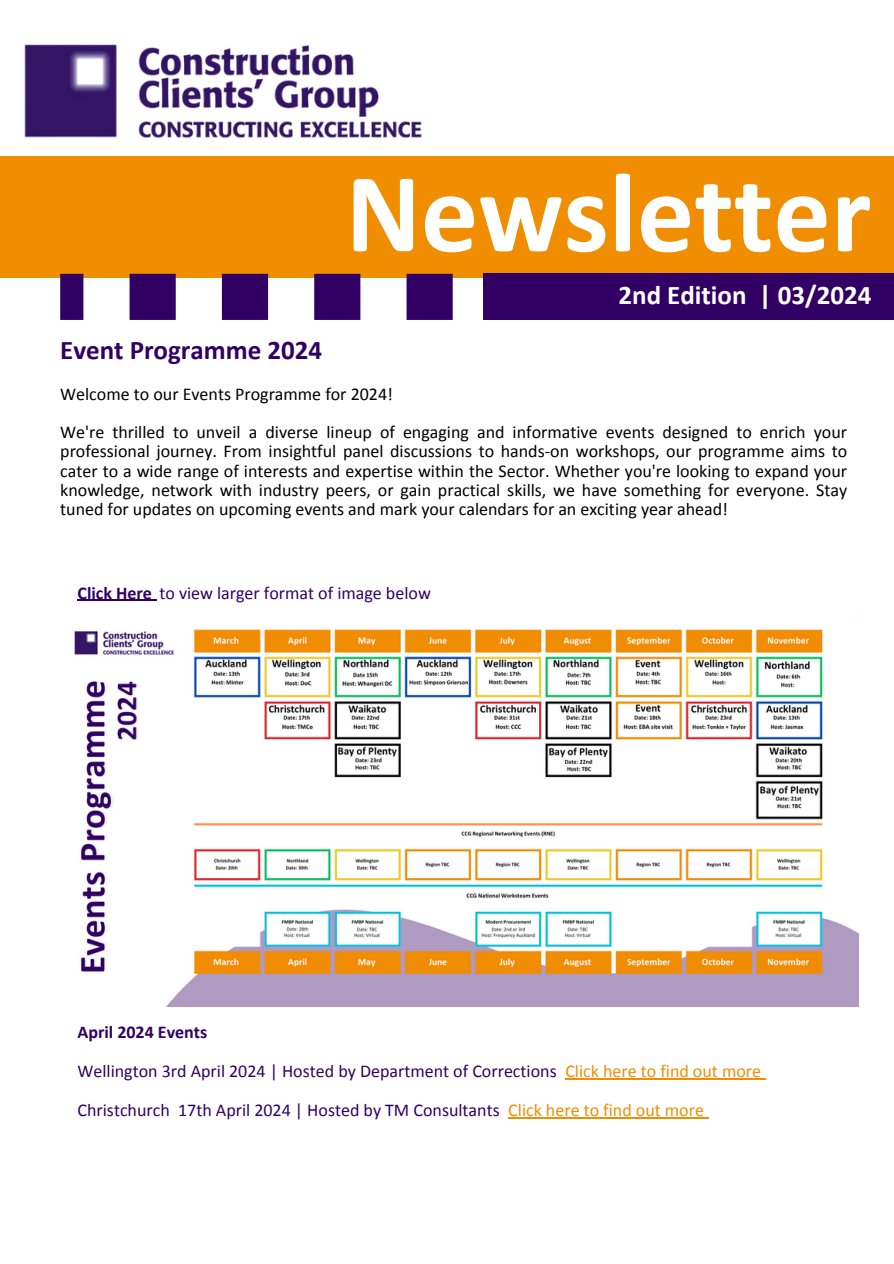
<style>
.page{position:relative;width:894px;height:1264px;background:#fff}
.page>*{position:absolute;margin:0;border:0;box-sizing:border-box;transform-origin:0 0}
.t1{font:700 114px "Calibri";color:#fff}
.t2{font:700 27px "Calibri";color:#320064}
.t3{font:700 27px "Calibri";color:#fff}
.t4{font:18px/19.2px "Calibri";color:#000}
.t5{font:18px/39px "Calibri";color:#320064}
.s1{font-weight:700}
.s2{color:#f18d01}
</style>
<div class="page">
<div style="left:0;top:156px;width:893px;height:122px;background:#f18d01"></div>
<div style="left:483px;top:274px;width:410px;height:46px;background:#320064"></div>
<svg style="left:60px;top:274px;width:392px;height:46px"></svg>
<img style="left:24px;top:44px;width:398px;height:94px">
<img style="left:74px;top:629px;width:784px;height:377px">
<hr style="left:77px;top:600px;width:75px;height:1px;background:#320064">
<hr style="left:565px;top:1078px;width:196px;height:1px;background:#f18d01">
<hr style="left:508px;top:1117px;width:196px;height:1px;background:#f18d01">
<h1 class="t1" style="left:346px;top:165px;width:527px">Newsletter</h1>
<h2 class="t2" style="left:60px;top:339px;width:263px">Event Programme 2024</h2>
<h2 class="t3" style="left:618px;top:283px;width:254px">2nd Edition | 03/2024</h2>
<p class="t4" style="left:60px;top:376px;width:788px;line-height:38.2px">Welcome to our Events Programme for 2024!<br>We're thrilled to unveil a diverse lineup of engaging and informative events designed to enrich your</p>
<p class="t4" style="left:60px;top:443px;width:788px;text-align:justify">professional journey. From insightful panel discussions to hands-on workshops, our programme aims to cater to a wide range of interests and expertise within the Sector. Whether you're looking to expand your knowledge, network with industry peers, or gain practical skills, we have something for everyone. Stay tuned for updates on upcoming events and mark your calendars for an exciting year ahead!</p>
<p class="t5" style="left:77px;top:574px;width:355px"><span class="s1">Click Here</span> to view larger format of image below</p>
<p class="t5" style="left:77px;top:1014px;width:685px"><span class="s1">April 2024 Events<br></span>Wellington 3rd April 2024 | Hosted by Department of Corrections <span class="s2">Click here to find out more<br></span>Christchurch 17th April 2024 | Hosted by TM Consultants <span class="s2">Click here to find out more</span></p>
</div>
